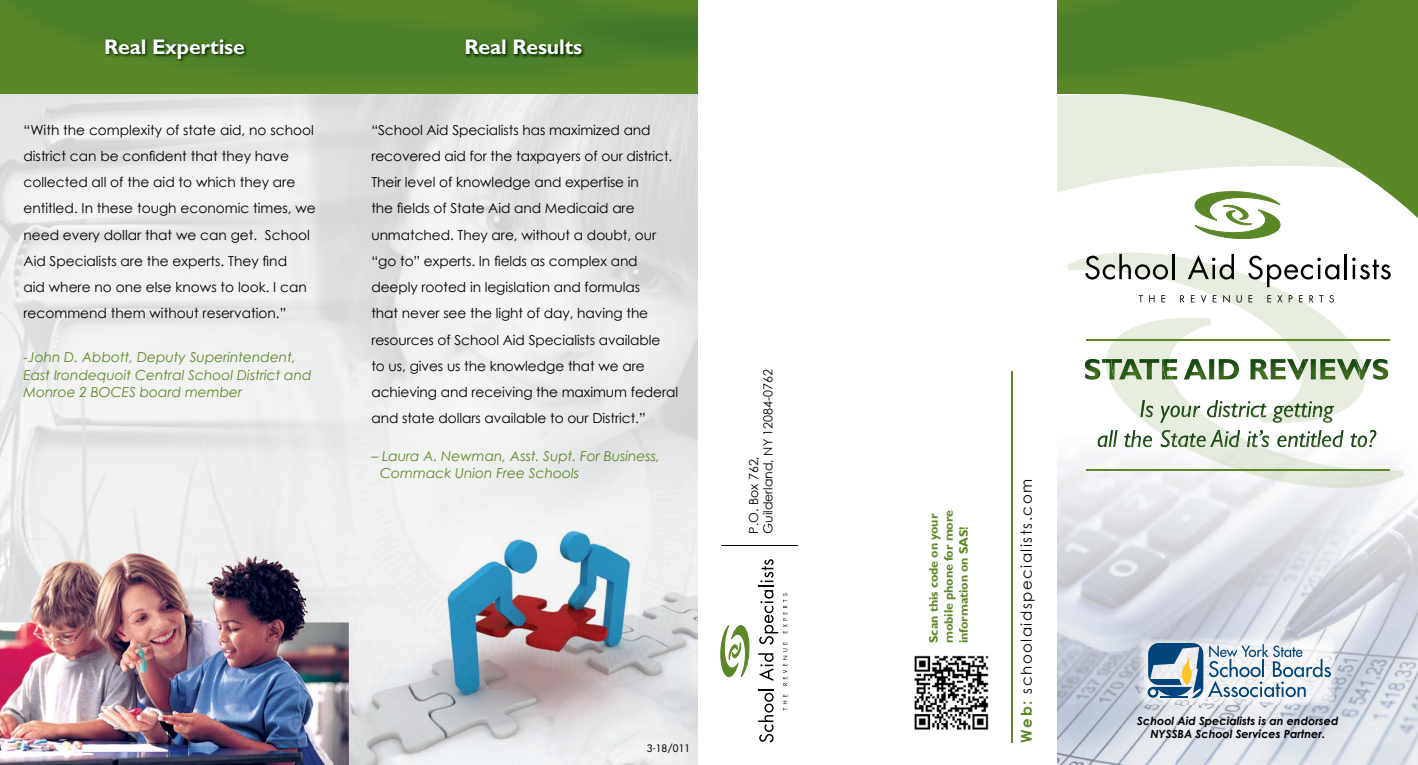
<style>
.page{position:relative;width:1418px;height:765px;background:#fff}
.page>*{position:absolute;margin:0;border:0;box-sizing:border-box;transform-origin:0 0}
.t1{font:700 21.25px "Gill Sans";letter-spacing:-.01em;color:#fff}
.t2{font:15px "Century Gothic";letter-spacing:.1em;color:#000}
.t3{font:13.75px/26.2px "Century Gothic";letter-spacing:-.005em;color:#000}
.t4{font:italic 13.75px/17.5px "Century Gothic";color:#5c8727}
.t5{font:700 12.5px/15px "Gill Sans";letter-spacing:-.01em;color:#5c8727}
.t6{font:12.5px/14.4px "Century Gothic";color:#000}
.t7{font:italic 700 11.25px/13.5px "Century Gothic";color:#000;text-align:center}
.t8{font:10px "Futura";color:#000}
.s1{font-weight:700;color:#5c8727}
</style>
<div class="page">
<svg style="left:1067px;top:252px;width:167px;height:19px"></svg>
<img style="left:1057px;top:432px;width:361px;height:208px">
<img style="left:1057px;top:640px;width:119px;height:125px">
<img style="left:1297px;top:640px;width:121px;height:125px">
<img style="left:1176px;top:705px;width:121px;height:60px">
<img style="left:1184px;top:447px;width:220px;height:41px">
<img style="left:0;top:93px;width:698px;height:269px">
<img style="left:0;top:362px;width:349px;height:403px">
<img style="left:349px;top:515px;width:349px;height:250px">
<svg style="left:1057px;top:93px;width:361px;height:146px"></svg>
<svg style="left:1083px;top:254px;width:307px;height:176px"></svg>
<div style="left:0;top:0;width:1418px;height:93px;background:#5c8727"></div>
<img style="left:10px;top:0;width:1347px;height:93px">
<div style="left:698px;top:0;width:358px;height:765px;background:#fff"></div>
<svg style="left:720px;top:625px;width:30px;height:53px"></svg>
<svg style="left:758px;top:559px;width:29px;height:183px"></svg>
<hr style="left:1010px;top:371px;width:2px;height:371px;background:#5c8727">
<img style="left:51px;top:553px;width:83px;height:25px">
<img style="left:105px;top:38px;width:143px;height:25px">
<img style="left:465px;top:38px;width:120px;height:20px">
<img style="left:1084px;top:359px;width:304px;height:21px">
<img style="left:1105px;top:359px;width:67px;height:21px">
<img style="left:1298px;top:359px;width:67px;height:21px">
<img style="left:1214px;top:400px;width:46px;height:23px">
<img style="left:1140px;top:400px;width:74px;height:23px">
<img style="left:1260px;top:400px;width:74px;height:23px">
<img style="left:1111px;top:430px;width:265px;height:1px">
<img style="left:1155px;top:430px;width:73px;height:1px">
<img style="left:1097px;top:431px;width:279px;height:16px">
<img style="left:1157px;top:431px;width:106px;height:16px">
<hr style="left:1086px;top:339px;width:303px;height:1px;background:#5c8727">
<hr style="left:721px;top:545px;width:77px;height:1px;background:#000">
<img style="left:914px;top:655px;width:75px;height:75px">
<img style="left:1138px;top:637px;width:196px;height:68px">
<svg style="left:1147px;top:643px;width:183px;height:55px"></svg>
<hr style="left:1086px;top:469px;width:303px;height:1px;background:#5c8727">
<h1 class="t1" style="left:104px;top:34px;width:142px">Real Expertise</h1>
<h1 class="t1" style="left:464px;top:34px;width:119px">Real Results</h1>
<p class="t3" style="left:23px;top:116px;width:294px">“With the complexity of state aid, no school district can be confident that they have collected all of the aid to which they are entitled. In these tough economic times, we need every dollar that we can get. School Aid Specialists are the experts. They find<br>aid where no one else knows to look. I can recommend them without reservation.”</p>
<p class="t4" style="left:23px;top:348px;width:289px">-John D. Abbott, Deputy Superintendent,<br>East Irondequoit Central School District and<br>Monroe 2 BOCES board member</p>
<p class="t3" style="left:371px;top:116px;width:308px">“School Aid Specialists has maximized and recovered aid for the taxpayers of our district.<br>Their level of knowledge and expertise in<br>the fields of State Aid and Medicaid are unmatched. They are, without a doubt, our “go to” experts. In fields as complex and deeply rooted in legislation and formulas<br>that never see the light of day, having the resources of School Aid Specialists available<br>to us, gives us the knowledge that we are achieving and receiving the maximum federal and state dollars available to our District.”</p>
<p class="t4" style="left:380px;top:447px;width:281px;text-indent:-9px">– Laura A. Newman, Asst. Supt. For Business,<br>Commack Union Free Schools</p>
<p class="t6" style="left:746px;top:534px;width:166px;rotate:-90deg">P.O. Box 762,<br>Guilderland, NY 12084-0762</p>
<p class="t8" style="left:646px;top:742px;width:45px">3-18/011</p>
<p class="t5" style="left:926px;top:643px;width:134px;rotate:-90deg">Scan this code on your mobile phone for more information on SAS!</p>
<p class="t2" style="left:1015px;top:742px;width:265px;rotate:-90deg"><span class="s1">Web:</span> schoolaidspecialists.com</p>
<p class="t7" style="left:1137px;top:714px;width:203px">School Aid Specialists is an endorsed<br>NYSSBA School Services Partner.</p>
</div>
